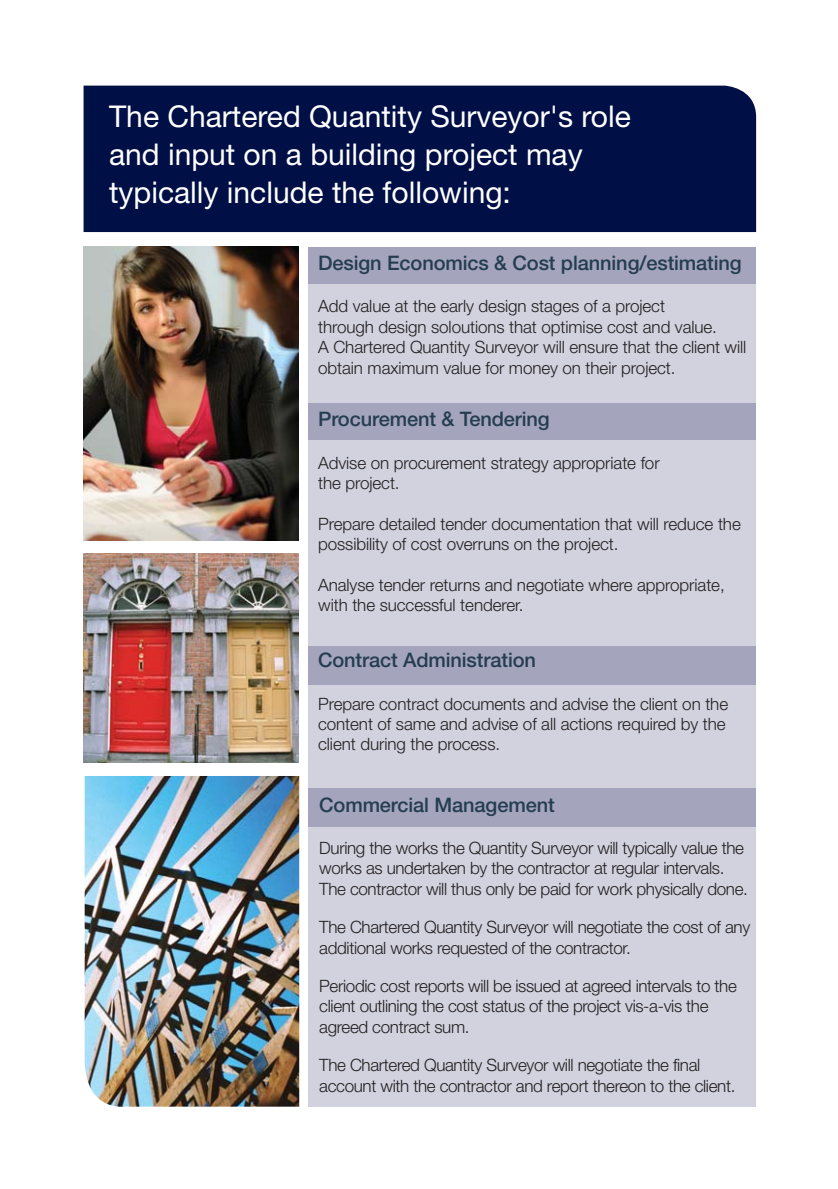
<style>
.page{position:relative;width:838px;height:1189px;background:#fff}
.page>*{position:absolute;margin:0;border:0;box-sizing:border-box;transform-origin:0 0}
.t1{font:30px/38px "Helvetica Neue";color:#fff}
.t2{font:500 20px "Helvetica Neue";letter-spacing:-.005em;color:#253d50}
.t3{font:300 17px/20.4px "Helvetica Neue";letter-spacing:-.02em;color:#231f20}
</style>
<div class="page">
<div style="left:308px;top:247px;width:447px;height:859px;background:#d2d2df"></div>
<div style="left:308px;top:247px;width:447px;height:37px;background:#a4a4bd"></div>
<div style="left:308px;top:403px;width:447px;height:37px;background:#a4a4bd"></div>
<div style="left:308px;top:646px;width:447px;height:38px;background:#a4a4bd"></div>
<div style="left:308px;top:788px;width:447px;height:38px;background:#a4a4bd"></div>
<div style="left:83px;top:86px;width:672px;height:146px;background:#000f46"></div>
<img style="left:83px;top:247px;width:215px;height:293px">
<img style="left:85px;top:776px;width:214px;height:331px">
<img style="left:83px;top:553px;width:215px;height:209px">
<h1 class="t1" style="left:109px;top:100px;width:523px">The Chartered Quantity Surveyor's role and input on a building project may typically include the following:</h1>
<p class="t2" style="left:318px;top:256px;width:425px">Design Economics &amp; Cost planning/estimating</p>
<p class="t3" style="left:318px;top:298px;width:429px">Add value at the early design stages of a project<br>through design soloutions that optimise cost and value.<br>A Chartered Quantity Surveyor will ensure that the client will obtain maximum value for money on their project.</p>
<p class="t2" style="left:318px;top:412px;width:233px">Procurement &amp; Tendering</p>
<p class="t3" style="left:318px;top:454px;width:343px">Advise on procurement strategy appropriate for the project.</p>
<p class="t3" style="left:318px;top:515px;width:424px">Prepare detailed tender documentation that will reduce the possibility of cost overruns on the project.</p>
<p class="t3" style="left:318px;top:576px;width:408px">Analyse tender returns and negotiate where appropriate, with the successful tenderer.</p>
<p class="t2" style="left:318px;top:653px;width:219px">Contract Administration</p>
<p class="t3" style="left:318px;top:695px;width:411px">Prepare contract documents and advise the client on the content of same and advise of all actions required by the client during the process.</p>
<p class="t2" style="left:319px;top:797px;width:237px">Commercial Management</p>
<p class="t3" style="left:319px;top:839px;width:430px">During the works the Quantity Surveyor will typically value the works as undertaken by the contractor at regular intervals.<br>The contractor will thus only be paid for work physically done.</p>
<p class="t3" style="left:319px;top:918px;width:432px">The Chartered Quantity Surveyor will negotiate the cost of any additional works requested of the contractor.</p>
<p class="t3" style="left:319px;top:977px;width:419px">Periodic cost reports will be issued at agreed intervals to the client outlining the cost status of the project vis-a-vis the agreed contract sum.</p>
<p class="t3" style="left:319px;top:1056px;width:417px">The Chartered Quantity Surveyor will negotiate the final account with the contractor and report thereon to the client.</p>
</div>
